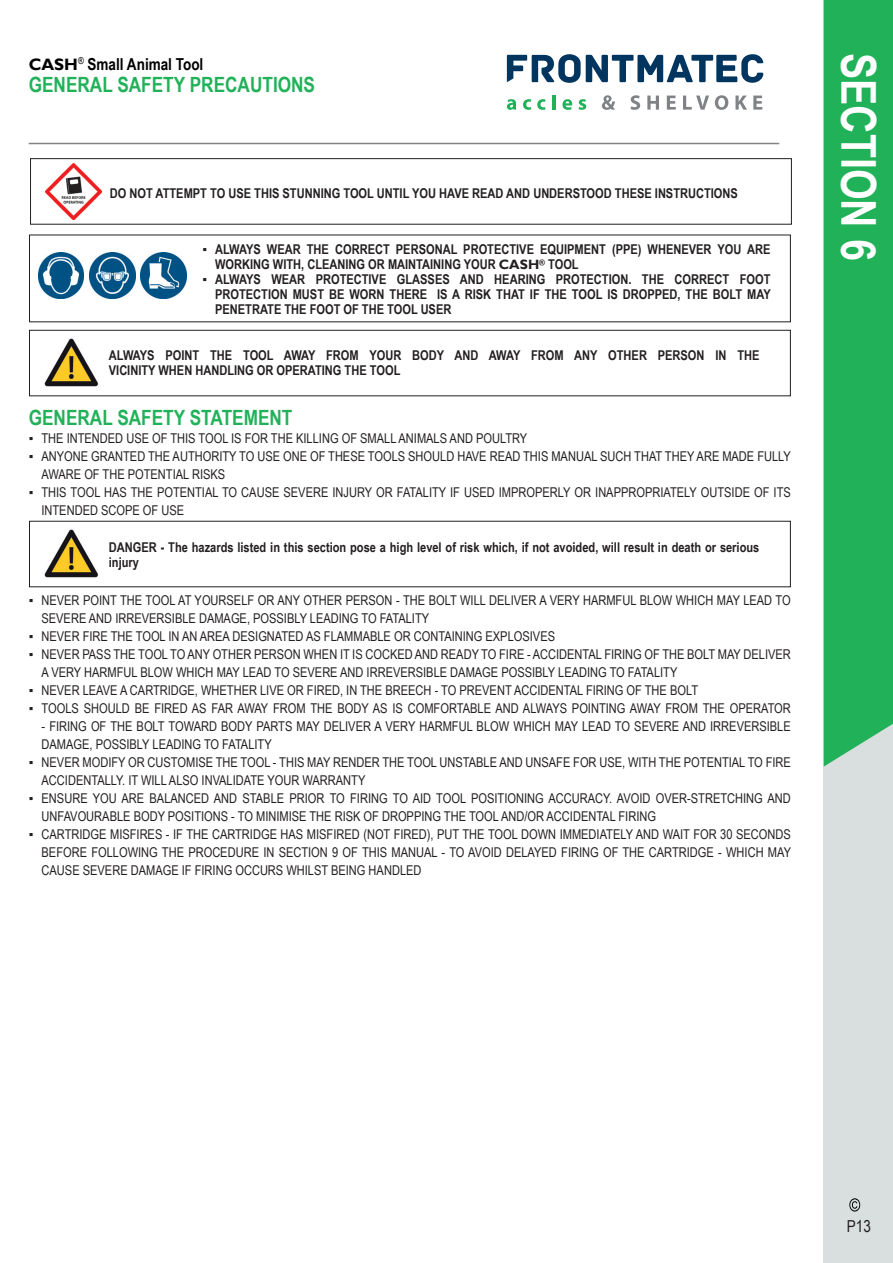
<style>
.page{position:relative;width:893px;height:1263px;background:#fff}
.page>*{position:absolute;margin:0;border:0;box-sizing:border-box;transform-origin:0 0}
.t1{font:700 48px "Arial Narrow";color:#fff}
.t2{font:700 21px "Arial Narrow";color:#21b259}
.t3{font:700 16.5px "Arial Narrow";color:#000}
.t4{font:16.5px "Arial Narrow";color:#231f20}
.t5{font:13.5px/18px "Arial Narrow";color:#231f20}
.t6{font:700 13.5px/15px "Arial Narrow";color:#231f20}
.s1{font-family:"Gill Sans"}
.s2{font-weight:400}
</style>
<div class="page">
<div style="left:823px;top:0;width:70px;height:1263px;background:#d9dfdf"></div>
<div style="left:824px;top:0;width:69px;height:767px;background:#21b259"></div>
<hr style="left:29px;top:143px;width:750px;height:1px;background:#808285">
<svg style="left:507px;top:54px;width:257px;height:29px"></svg>
<svg style="left:507px;top:99px;width:9px;height:11px"></svg>
<svg style="left:523px;top:99px;width:8px;height:11px"></svg>
<svg style="left:537px;top:99px;width:8px;height:11px"></svg>
<hr style="left:552px;top:95px;width:3px;height:15px;background:#21b259">
<svg style="left:562px;top:99px;width:10px;height:11px"></svg>
<svg style="left:579px;top:99px;width:7px;height:11px"></svg>
<svg style="left:602px;top:95px;width:13px;height:15px"></svg>
<svg style="left:630px;top:95px;width:10px;height:15px"></svg>
<svg style="left:647px;top:96px;width:12px;height:14px"></svg>
<svg style="left:667px;top:96px;width:9px;height:14px"></svg>
<svg style="left:683px;top:96px;width:26px;height:14px"></svg>
<svg style="left:715px;top:95px;width:13px;height:15px"></svg>
<svg style="left:735px;top:96px;width:12px;height:14px"></svg>
<svg style="left:753px;top:96px;width:9px;height:14px"></svg>
<svg style="left:849px;top:1198px;width:11px;height:13px"></svg>
<div style="left:29px;top:330px;width:762px;height:66px;border:1px solid #231f20"></div>
<div style="left:29px;top:521px;width:762px;height:66px;border:1px solid #231f20"></div>
<img style="left:44px;top:338px;width:54px;height:49px">
<img style="left:44px;top:529px;width:54px;height:49px">
<img style="left:38px;top:253px;width:46px;height:46px">
<img style="left:89px;top:253px;width:46px;height:46px">
<img style="left:141px;top:253px;width:45px;height:46px">
<div style="left:30px;top:158px;width:762px;height:67px;border:1px solid #231f20"></div>
<img style="left:45px;top:163px;width:57px;height:57px">
<p class="t3" style="left:29px;top:51px;width:176px"><span class="s1">CASH</span><sup>®</sup> Small Animal Tool</p>
<h2 class="t2" style="left:29px;top:69px;width:288px">GENERAL SAFETY PRECAUTIONS</h2>
<p class="t6" style="left:110px;top:185px;width:630px">DO NOT ATTEMPT TO USE THIS STUNNING TOOL UNTIL YOU HAVE READ AND UNDERSTOOD THESE INSTRUCTIONS</p>
<p class="t6" style="left:215px;top:241px;width:557px;text-indent:-13px"><span class="s2">▪</span> ALWAYS WEAR THE CORRECT PERSONAL PROTECTIVE EQUIPMENT (PPE) WHENEVER YOU ARE<br>WORKING WITH, CLEANING OR MAINTAINING YOUR <span class="s1">CASH</span><sup>®</sup> TOOL</p>
<p class="t6" style="left:215px;top:271px;width:557px;text-align:justify;text-indent:-13px"><span class="s2">▪</span> ALWAYS WEAR PROTECTIVE GLASSES AND HEARING PROTECTION. THE CORRECT FOOT PROTECTION MUST BE WORN THERE IS A RISK THAT IF THE TOOL IS DROPPED, THE BOLT MAY PENETRATE THE FOOT OF THE TOOL USER</p>
<p class="t6" style="left:109px;top:347px;width:652px">ALWAYS POINT THE TOOL AWAY FROM YOUR BODY AND AWAY FROM ANY OTHER PERSON IN THE<br>VICINITY WHEN HANDLING OR OPERATING THE TOOL</p>
<h2 class="t2" style="left:29px;top:401px;width:265px">GENERAL SAFETY STATEMENT</h2>
<p class="t5" style="left:29px;top:428px;width:500px">▪ THE INTENDED USE OF THIS TOOL IS FOR THE KILLING OF SMALL ANIMALS AND POULTRY</p>
<p class="t5" style="left:41px;top:446px;width:751px;text-indent:-13px">▪ ANYONE GRANTED THE AUTHORITY TO USE ONE OF THESE TOOLS SHOULD HAVE READ THIS MANUAL SUCH THAT THEY ARE MADE FULLY<br>AWARE OF THE POTENTIAL RISKS</p>
<p class="t5" style="left:41px;top:482px;width:751px;text-indent:-13px">▪ THIS TOOL HAS THE POTENTIAL TO CAUSE SEVERE INJURY OR FATALITY IF USED IMPROPERLY OR INAPPROPRIATELY OUTSIDE OF ITS<br>INTENDED SCOPE OF USE</p>
<p class="t6" style="left:109px;top:539px;width:652px">DANGER - The hazards listed in this section pose a high level of risk which, if not avoided, will result in death or serious injury</p>
<p class="t5" style="left:42px;top:590px;width:751px;text-indent:-13px">▪ NEVER POINT THE TOOL AT YOURSELF OR ANY OTHER PERSON - THE BOLT WILL DELIVER A VERY HARMFUL BLOW WHICH MAY LEAD TO<br>SEVERE AND IRREVERSIBLE DAMAGE, POSSIBLY LEADING TO FATALITY</p>
<p class="t5" style="left:29px;top:626px;width:528px">▪ NEVER FIRE THE TOOL IN AN AREA DESIGNATED AS FLAMMABLE OR CONTAINING EXPLOSIVES</p>
<p class="t5" style="left:42px;top:644px;width:751px;text-indent:-13px">▪ NEVER PASS THE TOOL TO ANY OTHER PERSON WHEN IT IS COCKED AND READY TO FIRE - ACCIDENTAL FIRING OF THE BOLT MAY DELIVER<br>A VERY HARMFUL BLOW WHICH MAY LEAD TO SEVERE AND IRREVERSIBLE DAMAGE POSSIBLY LEADING TO FATALITY</p>
<p class="t5" style="left:29px;top:680px;width:671px">▪ NEVER LEAVE A CARTRIDGE, WHETHER LIVE OR FIRED, IN THE BREECH - TO PREVENT ACCIDENTAL FIRING OF THE BOLT</p>
<p class="t5" style="left:29px;top:698px;width:764px">▪ TOOLS SHOULD BE FIRED AS FAR AWAY FROM THE BODY AS IS COMFORTABLE AND ALWAYS POINTING AWAY FROM THE OPERATOR</p>
<p class="t5" style="left:42px;top:716px;width:751px">- FIRING OF THE BOLT TOWARD BODY PARTS MAY DELIVER A VERY HARMFUL BLOW WHICH MAY LEAD TO SEVERE AND IRREVERSIBLE<br>DAMAGE, POSSIBLY LEADING TO FATALITY</p>
<p class="t5" style="left:42px;top:752px;width:751px;text-indent:-13px">▪ NEVER MODIFY OR CUSTOMISE THE TOOL - THIS MAY RENDER THE TOOL UNSTABLE AND UNSAFE FOR USE, WITH THE POTENTIAL TO FIRE<br>ACCIDENTALLY. IT WILL ALSO INVALIDATE YOUR WARRANTY</p>
<p class="t5" style="left:42px;top:788px;width:751px;text-indent:-13px">▪ ENSURE YOU ARE BALANCED AND STABLE PRIOR TO FIRING TO AID TOOL POSITIONING ACCURACY. AVOID OVER-STRETCHING AND<br>UNFAVOURABLE BODY POSITIONS - TO MINIMISE THE RISK OF DROPPING THE TOOL AND/OR ACCIDENTAL FIRING</p>
<p class="t5" style="left:42px;top:824px;width:751px;text-align:justify;text-indent:-13px">▪ CARTRIDGE MISFIRES - IF THE CARTRIDGE HAS MISFIRED (NOT FIRED), PUT THE TOOL DOWN IMMEDIATELY AND WAIT FOR 30 SECONDS BEFORE FOLLOWING THE PROCEDURE IN SECTION 9 OF THIS MANUAL - TO AVOID DELAYED FIRING OF THE CARTRIDGE - WHICH MAY CAUSE SEVERE DAMAGE IF FIRING OCCURS WHILST BEING HANDLED</p>
<h1 class="t1" style="left:895px;top:53px;width:209px;rotate:90deg">SECTION 6</h1>
<p class="t4" style="left:847px;top:1214px;width:26px">P13</p>
</div>
